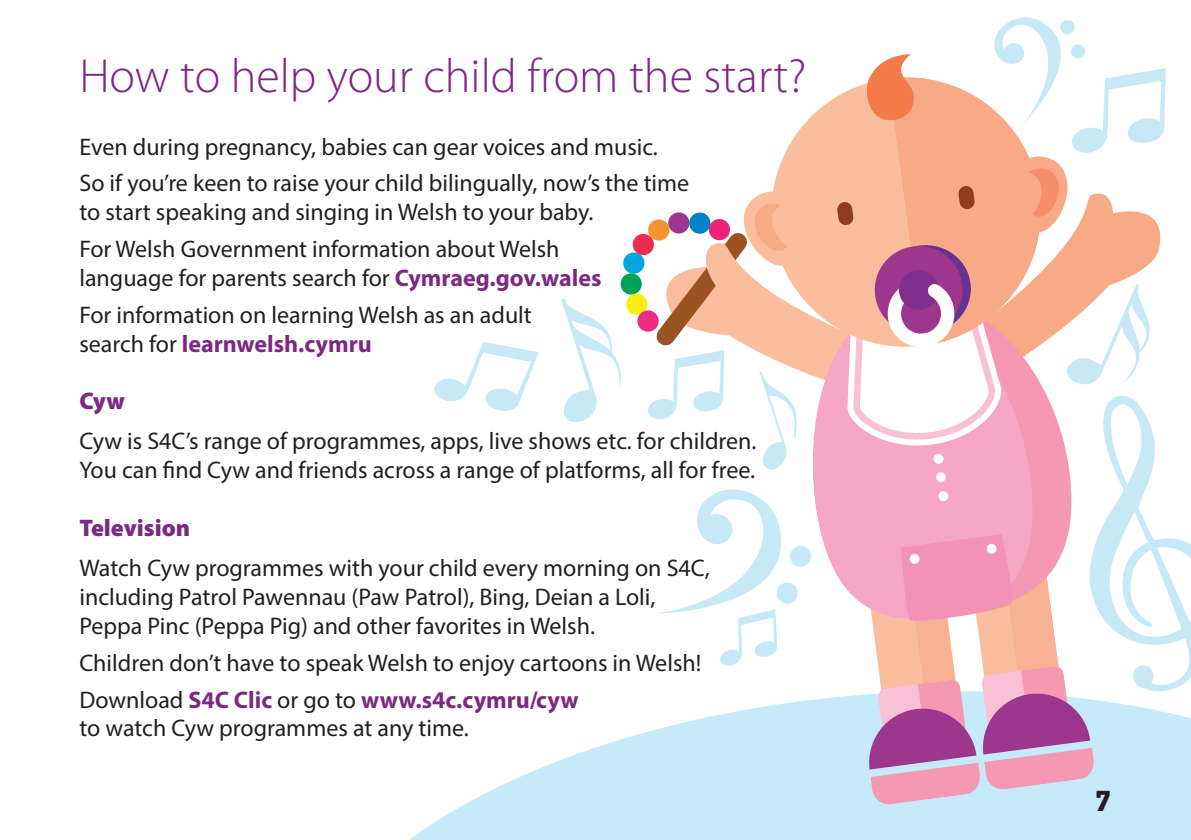
<style>
.page{position:relative;width:1191px;height:840px;background:#fff}
.page>*{position:absolute;margin:0;border:0;box-sizing:border-box;transform-origin:0 0}
.t1{font:300 48px "Myriad Pro";color:#7c2982}
.t2{font:700 28px "Lubalin Graph IT Cby BT";color:#231f20}
.t3{font:24px/36.8px "Myriad Pro";color:#231f20}
.t4{font:700 24px "Myriad Pro";color:#7c2982}
.s1{font-weight:700;color:#7c2982}
.s2{font-weight:700;color:#fff}
.s3{font-weight:400;color:#231f20}
.s4{color:#fff}
.s5{font-weight:900;color:#7c2982}
</style>
<div class="page">
<svg style="left:410px;top:696px;width:781px;height:143px;fill:#c6eafa"></svg>
<svg style="left:1067px;top:233px;width:94px;height:9px"></svg>
<svg style="left:812px;top:355px;width:35px;height:234px;fill:#f5a6c5"></svg>
<svg style="left:773px;top:84px;width:115px;height:271px;fill:#fabe9f"></svg>
<svg style="left:888px;top:77px;width:151px;height:165px;background:#f8ad8a"></svg>
<svg style="left:828px;top:192px;width:34px;height:42px"></svg>
<svg style="left:863px;top:54px;width:54px;height:70px"></svg>
<svg style="left:434px;top:342px;width:105px;height:69px"></svg>
<svg style="left:847px;top:242px;width:344px;height:563px"></svg>
<svg style="left:561px;top:188px;width:251px;height:281px"></svg>
<svg style="left:657px;top:489px;width:154px;height:177px"></svg>
<svg style="left:949px;top:17px;width:216px;height:216px"></svg>
<h1 class="t1" style="left:79px;top:47px;width:728px">How to help your child from the start?</h1>
<p class="t3" style="left:79px;top:128px;width:611px">Even during pregnancy, babies can gear voices and music.<br>So if you’re keen to raise your child bilingually, now’s the time</p>
<p class="t3" style="left:79px;top:193px;width:515px">to start speaking and singing in Welsh to your baby.<br>For Welsh Government information about Welsh</p>
<p class="t3" style="left:79px;top:259px;width:530px">language for parents search for <span class="s1">Cymraeg.gov.wales</span><span class="s2">.<br></span>For information on learning Welsh as an adult</p>
<p class="t4" style="left:79px;top:328px;width:300px"><span class="s3">search for</span> learnwelsh.cymru<span class="s4">.</span></p>
<p class="t3" style="left:79px;top:380px;width:678px;line-height:40.2px"><span class="s5">Cyw</span><span class="s2">.<br></span>Cyw is S4C’s range of programmes, apps, live shows etc. for children.</p>
<p class="t3" style="left:79px;top:451px;width:677px">You can find Cyw and friends across a range of platforms, all for free.</p>
<p class="t3" style="left:79px;top:507px;width:632px;line-height:40.2px"><span class="s5">Television</span><span class="s2">.<br></span>Watch Cyw programmes with your child every morning on S4C,</p>
<p class="t3" style="left:79px;top:581px;width:577px;line-height:28.8px">including Patrol Pawennau (Paw Patrol), Bing, Deian a Loli,<br>Peppa Pinc (Peppa Pig) and other favorites in Welsh.</p>
<p class="t3" style="left:79px;top:643px;width:623px">Children don’t have to speak Welsh to enjoy cartoons in Welsh!<br>Download <span class="s1">S4C Clic</span> or go to <span class="s1">www.s4c.cymru/cyw</span></p>
<p class="t3" style="left:79px;top:709px;width:391px">to watch Cyw programmes at any time.</p>
<p class="t2" style="left:1095px;top:783px;width:18px">7</p>
</div>
